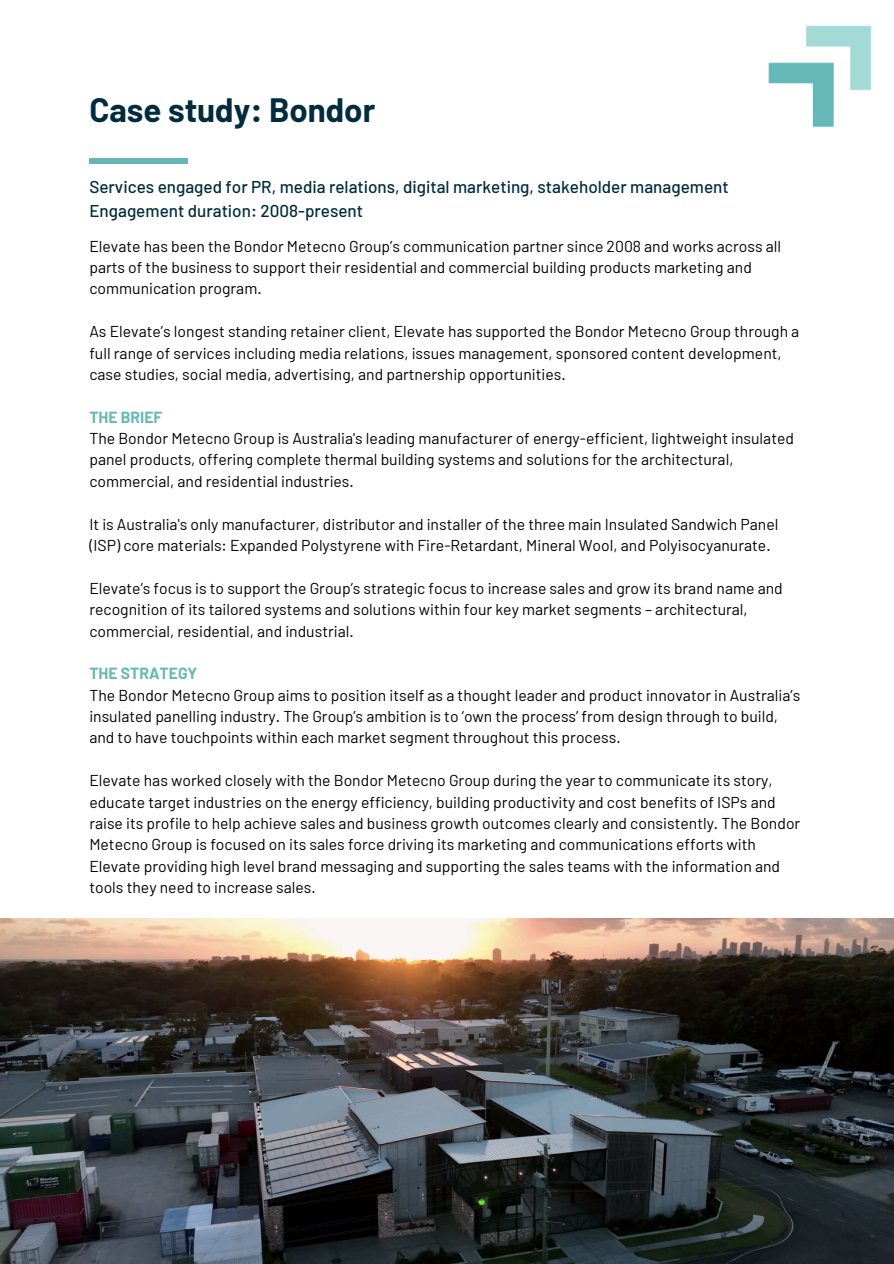
<style>
.page{position:relative;width:894px;height:1264px;background:#fff}
.page>*{position:absolute;margin:0;border:0;box-sizing:border-box;transform-origin:0 0}
.t1{font:700 33px "Barlow";color:#002c3e}
.t2{font:500 17.1px/23.7px "Barlow";color:#002c3e}
.t3{font:15.75px/21.3px "Barlow";color:#000}
.t4{font:700 15.75px "Barlow";color:#65b8b8}
</style>
<div class="page">
<img style="left:768px;top:25px;width:104px;height:103px">
<div style="left:89px;top:158px;width:98px;height:5px;background:#66b6b5"></div>
<img style="left:0;top:918px;width:893px;height:345px">
<p class="t1" style="left:89px;top:89px;width:287px">Case study: Bondor</p>
<p class="t2" style="left:89px;top:174px;width:640px">Services engaged for PR, media relations, digital marketing, stakeholder management<br>Engagement duration: 2008-present</p>
<h1 class="t3" style="left:89px;top:235px;width:693px">Elevate has been the Bondor Metecno Group’s communication partner since 2008 and works across all parts of the business to support their residential and commercial building products marketing and communication program.</h1>
<h2 class="t3" style="left:89px;top:320px;width:711px">As Elevate’s longest standing retainer client, Elevate has supported the Bondor Metecno Group through a full range of services including media relations, issues management, sponsored content development, case studies, social media, advertising, and partnership opportunities.</h2>
<p class="t4" style="left:89px;top:407px;width:75px">THE BRIEF</p>
<p class="t3" style="left:89px;top:427px;width:706px">The Bondor Metecno Group is Australia's leading manufacturer of energy-efficient, lightweight insulated panel products, offering complete thermal building systems and solutions for the architectural, commercial, and residential industries.</p>
<p class="t3" style="left:89px;top:512px;width:690px">It is Australia's only manufacturer, distributor and installer of the three main Insulated Sandwich Panel (ISP) core materials: Expanded Polystyrene with Fire-Retardant, Mineral Wool, and Polyisocyanurate.</p>
<p class="t3" style="left:89px;top:577px;width:694px">Elevate’s focus is to support the Group’s strategic focus to increase sales and grow its brand name and recognition of its tailored systems and solutions within four key market segments – architectural, commercial, residential, and industrial.</p>
<p class="t4" style="left:89px;top:663px;width:109px">THE STRATEGY</p>
<p class="t3" style="left:89px;top:683px;width:712px">The Bondor Metecno Group aims to position itself as a thought leader and product innovator in Australia’s insulated panelling industry. The Group’s ambition is to ‘own the process’ from design through to build, and to have touchpoints within each market segment throughout this process.</p>
<p class="t3" style="left:89px;top:769px;width:712px">Elevate has worked closely with the Bondor Metecno Group during the year to communicate its story, educate target industries on the energy efficiency, building productivity and cost benefits of ISPs and raise its profile to help achieve sales and business growth outcomes clearly and consistently. The Bondor Metecno Group is focused on its sales force driving its marketing and communications efforts with Elevate providing high level brand messaging and supporting the sales teams with the information and tools they need to increase sales.</p>
</div>
